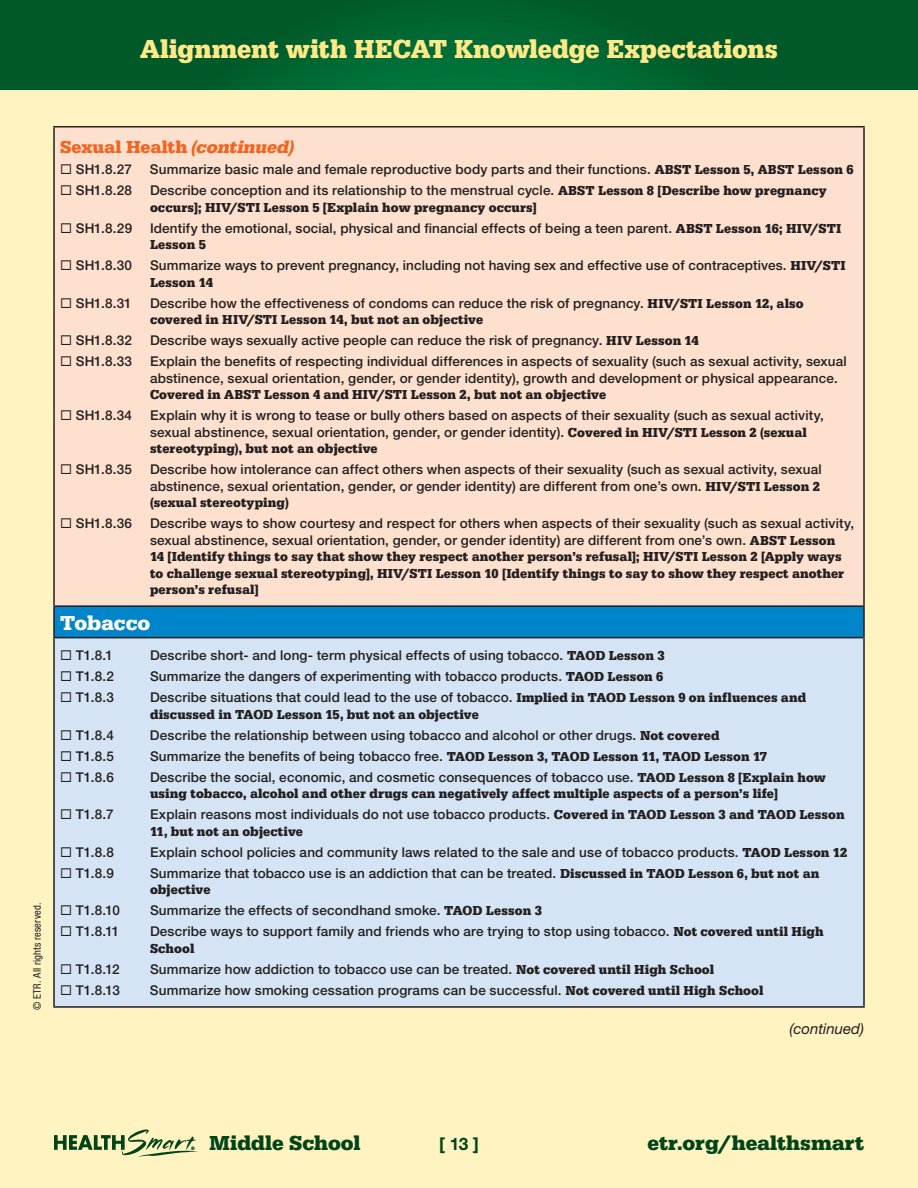
<style>
.page{position:relative;width:918px;height:1188px;background:#fff}
.page>*{position:absolute;margin:0;border:0;box-sizing:border-box;transform-origin:0 0}
.t1{font:27px "URW Egyptienne T Bold Narr";color:#ffe988}
.t2{font:700 21px "URW Egyptienne T";color:#004418}
.SST_subject_area{font:700 21px "URW Egyptienne T";letter-spacing:-.005em;color:#fff}
.SST_subject_area-2{font:700 18px "URW Egyptienne T";color:#f36421}
.t3{font:700 17.25px "Helvetica Neue";color:#004418}
.t4{font:italic 15px "Helvetica Neue";color:#231f20}
.SSE_expectations{font:500 13.5px/16.5px "Helvetica Neue";letter-spacing:.01em;color:#231f20}
.SSE_expectations-2{font:13.5px/16.5px "URW Egyptienne T Bold Narr";letter-spacing:.01em;color:#231f20}
.t5{font:condensed 10.5px "Helvetica Neue";letter-spacing:.015em;color:#231f20}
.s1{font-family:"URW Egyptienne T Bold Obli";font-weight:400}
.s2{font-family:"URW Egyptienne T Bold Narr";font-weight:400}
.s3{font-family:"Helvetica Neue";font-weight:500}
</style>
<div class="page">
<svg style="left:0;top:0;width:918px;height:90px;background:#005e2c"></svg>
<div style="left:0;top:90px;width:918px;height:1098px;background:#fef3c1"></div>
<div style="left:54px;top:127px;width:810px;height:479px;background:#fde0cd"></div>
<div style="left:54px;top:606px;width:810px;height:32px;background:#0084ca"></div>
<div style="left:54px;top:638px;width:810px;height:369px;background:#d4e4f4"></div>
<hr style="left:53px;top:126px;width:812px;height:2px;background:#231f20">
<hr style="left:53px;top:127px;width:2px;height:478px;background:#231f20">
<hr style="left:53px;top:605px;width:810px;height:2px;background:#231f20">
<hr style="left:53px;top:607px;width:2px;height:30px;background:#231f20">
<hr style="left:53px;top:637px;width:810px;height:1px;background:#231f20">
<hr style="left:53px;top:638px;width:2px;height:368px;background:#231f20">
<hr style="left:53px;top:1006px;width:812px;height:2px;background:#231f20">
<hr style="left:863px;top:127px;width:2px;height:479px;background:#231f20">
<hr style="left:863px;top:606px;width:2px;height:32px;background:#231f20">
<hr style="left:863px;top:638px;width:2px;height:368px;background:#231f20">
<svg style="left:54px;top:1130px;width:143px;height:27px"></svg>
<h1 class="t1" style="left:140px;top:33px;width:639px">Alignment with HECAT Knowledge Expectations</h1>
<p class="t5" style="left:31px;top:1010px;width:109px;rotate:-90deg">© ETR. All rights reserved.</p>
<p class="SST_subject_area-2" style="left:60px;top:136px;width:236px">Sexual Health <span class="s1">(continued)</span></p>
<p class="SSE_expectations" style="left:60px;top:161px;width:74px">◻ SH1.8.27</p>
<p class="SSE_expectations" style="left:150px;top:161px;width:705px">Summarize basic male and female reproductive body parts and their functions. <span class="s2">ABST Lesson 5, ABST Lesson 6</span></p>
<p class="SSE_expectations" style="left:60px;top:182px;width:74px">◻ SH1.8.28</p>
<p class="SSE_expectations-2" style="left:150px;top:182px;width:678px"><span class="s3">Describe conception and its relationship to the menstrual cycle.</span> ABST Lesson 8 [Describe how pregnancy occurs]; HIV/STI Lesson 5 [Explain how pregnancy occurs]</p>
<p class="SSE_expectations" style="left:60px;top:219px;width:74px">◻ SH1.8.29</p>
<p class="SSE_expectations" style="left:150px;top:219px;width:693px">Identify the emotional, social, physical and financial effects of being a teen parent. <span class="s2">ABST Lesson 16; HIV/STI<br>Lesson 5</span></p>
<p class="SSE_expectations" style="left:60px;top:257px;width:74px">◻ SH1.8.30</p>
<p class="SSE_expectations" style="left:150px;top:257px;width:697px">Summarize ways to prevent pregnancy, including not having sex and effective use of contraceptives. <span class="s2">HIV/STI<br>Lesson 14</span></p>
<p class="SSE_expectations" style="left:60px;top:294px;width:73px">◻ SH1.8.31</p>
<p class="SSE_expectations" style="left:150px;top:294px;width:655px">Describe how the effectiveness of condoms can reduce the risk of pregnancy. <span class="s2">HIV/STI Lesson 12, also covered in HIV/STI Lesson 14, but not an objective</span></p>
<p class="SSE_expectations" style="left:60px;top:332px;width:73px">◻ SH1.8.32</p>
<p class="SSE_expectations" style="left:150px;top:332px;width:550px">Describe ways sexually active people can reduce the risk of pregnancy. <span class="s2">HIV Lesson 14</span></p>
<p class="SSE_expectations" style="left:60px;top:353px;width:74px">◻ SH1.8.33</p>
<p class="SSE_expectations" style="left:150px;top:353px;width:698px">Explain the benefits of respecting individual differences in aspects of sexuality (such as sexual activity, sexual abstinence, sexual orientation, gender, or gender identity), growth and development or physical appearance.<br><span class="s2">Covered in ABST Lesson 4 and HIV/STI Lesson 2, but not an objective</span></p>
<p class="SSE_expectations" style="left:60px;top:407px;width:74px">◻ SH1.8.34</p>
<p class="SSE_expectations" style="left:150px;top:407px;width:675px">Explain why it is wrong to tease or bully others based on aspects of their sexuality (such as sexual activity, sexual abstinence, sexual orientation, gender, or gender identity). <span class="s2">Covered in HIV/STI Lesson 2 (sexual stereotyping), but not an objective</span></p>
<p class="SSE_expectations" style="left:60px;top:461px;width:74px">◻ SH1.8.35</p>
<p class="SSE_expectations" style="left:150px;top:461px;width:673px">Describe how intolerance can affect others when aspects of their sexuality (such as sexual activity, sexual abstinence, sexual orientation, gender, or gender identity) are different from one’s own. <span class="s2">HIV/STI Lesson 2 (sexual stereotyping)</span></p>
<p class="SSE_expectations" style="left:60px;top:515px;width:74px">◻ SH1.8.36</p>
<p class="SSE_expectations-2" style="left:150px;top:515px;width:706px"><span class="s3">Describe ways to show courtesy and respect for others when aspects of their sexuality (such as sexual activity, sexual abstinence, sexual orientation, gender, or gender identity) are different from one’s own.</span> ABST Lesson<br>14 [Identify things to say that show they respect another person’s refusal]; HIV/STI Lesson 2 [Apply ways to challenge sexual stereotyping], HIV/STI Lesson 10 [Identify things to say to show they respect another person’s refusal]</p>
<p class="SST_subject_area" style="left:60px;top:611px;width:92px">Tobacco</p>
<p class="SSE_expectations" style="left:60px;top:647px;width:54px">◻ T1.8.1</p>
<p class="SSE_expectations" style="left:150px;top:647px;width:516px">Describe short- and long- term physical effects of using tobacco. <span class="s2">TAOD Lesson 3</span></p>
<p class="SSE_expectations" style="left:60px;top:668px;width:56px">◻ T1.8.2</p>
<p class="SSE_expectations" style="left:150px;top:668px;width:515px">Summarize the dangers of experimenting with tobacco products. <span class="s2">TAOD Lesson 6</span></p>
<p class="SSE_expectations" style="left:60px;top:689px;width:55px">◻ T1.8.3</p>
<p class="SSE_expectations-2" style="left:150px;top:689px;width:658px"><span class="s3">Describe situations that could lead to the use of tobacco.</span> Implied in TAOD Lesson 9 on influences and discussed in TAOD Lesson 15, but not an objective</p>
<p class="SSE_expectations" style="left:60px;top:727px;width:55px">◻ T1.8.4</p>
<p class="SSE_expectations" style="left:150px;top:727px;width:571px">Describe the relationship between using tobacco and alcohol or other drugs. <span class="s2">Not covered</span></p>
<p class="SSE_expectations" style="left:60px;top:748px;width:55px">◻ T1.8.5</p>
<p class="SSE_expectations" style="left:150px;top:748px;width:619px">Summarize the benefits of being tobacco free. <span class="s2">TAOD Lesson 3, TAOD Lesson 11, TAOD Lesson 17</span></p>
<p class="SSE_expectations" style="left:60px;top:769px;width:55px">◻ T1.8.6</p>
<p class="SSE_expectations-2" style="left:150px;top:769px;width:678px"><span class="s3">Describe the social, economic, and cosmetic consequences of tobacco use.</span> TAOD Lesson 8 [Explain how using tobacco, alcohol and other drugs can negatively affect multiple aspects of a person’s life]</p>
<p class="SSE_expectations" style="left:60px;top:806px;width:55px">◻ T1.8.7</p>
<p class="SSE_expectations" style="left:150px;top:806px;width:696px">Explain reasons most individuals do not use tobacco products. <span class="s2">Covered in TAOD Lesson 3 and TAOD Lesson<br>11, but not an objective</span></p>
<p class="SSE_expectations" style="left:60px;top:844px;width:56px">◻ T1.8.8</p>
<p class="SSE_expectations" style="left:150px;top:844px;width:699px">Explain school policies and community laws related to the sale and use of tobacco products. <span class="s2">TAOD Lesson 12</span></p>
<p class="SSE_expectations" style="left:60px;top:865px;width:55px">◻ T1.8.9</p>
<p class="SSE_expectations" style="left:150px;top:865px;width:671px">Summarize that tobacco use is an addiction that can be treated. <span class="s2">Discussed in TAOD Lesson 6, but not an objective</span></p>
<p class="SSE_expectations" style="left:60px;top:902px;width:61px">◻ T1.8.10</p>
<p class="SSE_expectations" style="left:150px;top:902px;width:393px">Summarize the effects of secondhand smoke. <span class="s2">TAOD Lesson 3</span></p>
<p class="SSE_expectations" style="left:60px;top:923px;width:61px">◻ T1.8.11</p>
<p class="SSE_expectations" style="left:150px;top:923px;width:675px">Describe ways to support family and friends who are trying to stop using tobacco. <span class="s2">Not covered until High<br>School</span></p>
<p class="SSE_expectations" style="left:60px;top:961px;width:61px">◻ T1.8.12</p>
<p class="SSE_expectations" style="left:150px;top:961px;width:566px">Summarize how addiction to tobacco use can be treated. <span class="s2">Not covered until High School</span></p>
<p class="SSE_expectations" style="left:60px;top:982px;width:61px">◻ T1.8.13</p>
<p class="SSE_expectations" style="left:150px;top:982px;width:615px">Summarize how smoking cessation programs can be successful. <span class="s2">Not covered until High School</span></p>
<p class="t4" style="left:790px;top:1020px;width:76px">(continued)</p>
<h2 class="t2" style="left:209px;top:1130px;width:153px">Middle School</h2>
<p class="t3" style="left:439px;top:1133px;width:41px">[ 13 ]</p>
<h2 class="t2" style="left:647px;top:1130px;width:218px">etr.org/healthsmart</h2>
</div>
